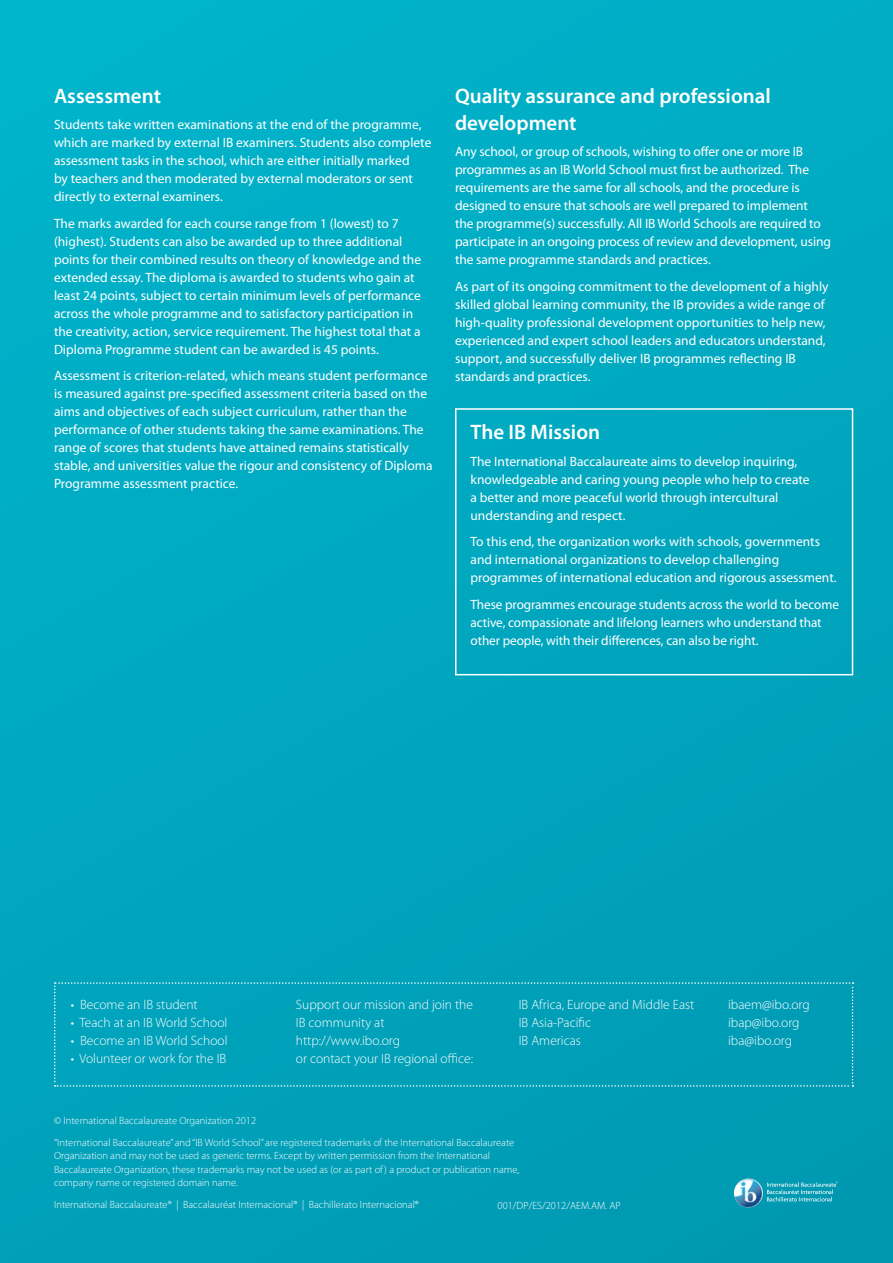
<style>
.page{position:relative;width:893px;height:1263px;background:#00a8c0}
.page>*{position:absolute;margin:0;border:0;box-sizing:border-box;transform-origin:0 0}
.t1{font:600 21px/27px "Myriad Pro";color:#fff}
.t2{font:13.5px/18px "Myriad Pro";color:#fff}
.t3{font:300 13.5px/18px "Myriad Pro";color:#fff}
.t4{font:300 10.5px/13.5px "Myriad Pro";color:#fff}
</style>
<div class="page">
<svg style="left:54px;top:982px;width:799px;height:105px"></svg>
<svg style="left:737px;top:1178px;width:12px;height:6px"></svg>
<div style="left:455px;top:408px;width:398px;height:267px;border:2px solid #fff"></div>
<h1 class="t1" style="left:54px;top:82px;width:109px">Assessment</h1>
<p class="t2" style="left:54px;top:116px;width:379px">Students take written examinations at the end of the programme, which are marked by external IB examiners. Students also complete assessment tasks in the school, which are either initially marked<br>by teachers and then moderated by external moderators or sent directly to external examiners.</p>
<p class="t2" style="left:54px;top:214px;width:369px">The marks awarded for each course range from 1 (lowest) to 7 (highest). Students can also be awarded up to three additional points for their combined results on theory of knowledge and the extended essay. The diploma is awarded to students who gain at least 24 points, subject to certain minimum levels of performance across the whole programme and to satisfactory participation in the creativity, action, service requirement. The highest total that a Diploma Programme student can be awarded is 45 points.</p>
<p class="t2" style="left:54px;top:367px;width:380px">Assessment is criterion-related, which means student performance is measured against pre-specified assessment criteria based on the aims and objectives of each subject curriculum, rather than the performance of other students taking the same examinations. The range of scores that students have attained remains statistically stable, and universities value the rigour and consistency of Diploma Programme assessment practice.</p>
<h1 class="t1" style="left:455px;top:82px;width:317px">Quality assurance and professional development</h1>
<p class="t2" style="left:455px;top:143px;width:377px">Any school, or group of schools, wishing to offer one or more IB programmes as an IB World School must first be authorized. The requirements are the same for all schools, and the procedure is designed to ensure that schools are well prepared to implement<br>the programme(s) successfully. All IB World Schools are required to participate in an ongoing process of review and development, using the same programme standards and practices.</p>
<p class="t2" style="left:455px;top:277px;width:375px">As part of its ongoing commitment to the development of a highly skilled global learning community, the IB provides a wide range of high-quality professional development opportunities to help new, experienced and expert school leaders and educators understand, support, and successfully deliver IB programmes reflecting IB standards and practices.</p>
<h1 class="t1" style="left:470px;top:418px;width:131px">The IB Mission</h1>
<p class="t2" style="left:470px;top:452px;width:341px">The International Baccalaureate aims to develop inquiring, knowledgeable and caring young people who help to create a better and more peaceful world through intercultural understanding and respect.</p>
<p class="t2" style="left:470px;top:532px;width:368px">To this end, the organization works with schools, governments and international organizations to develop challenging programmes of international education and rigorous assessment.</p>
<p class="t2" style="left:470px;top:595px;width:370px">These programmes encourage students across the world to become active, compassionate and lifelong learners who understand that other people, with their differences, can also be right.</p>
<p class="t3" style="left:71px;top:996px;width:129px">• Become an IB student</p>
<p class="t3" style="left:71px;top:1014px;width:158px">• Teach at an IB World School</p>
<p class="t3" style="left:71px;top:1032px;width:158px">• Become an IB World School</p>
<p class="t3" style="left:71px;top:1050px;width:157px">• Volunteer or work for the IB</p>
<p class="t3" style="left:296px;top:996px;width:179px">Support our mission and join the<br>IB community at http://www.ibo.org<br>or contact your IB regional office:</p>
<p class="t3" style="left:519px;top:996px;width:177px">IB Africa, Europe and Middle East<br>IB Asia-Pacific<br>IB Americas</p>
<p class="t3" style="left:728px;top:996px;width:83px">ibaem@ibo.org ibap@ibo.org iba@ibo.org</p>
<p class="t4" style="left:54px;top:1109px;width:462px;line-height:22px">© International Baccalaureate Organization 2012<br>“International Baccalaureate” and “IB World School” are registered trademarks of the International Baccalaureate</p>
<p class="t4" style="left:54px;top:1149px;width:467px">Organization and may not be used as generic terms. Except by written permission from the International<br>Baccalaureate Organization, these trademarks may not be used as (or as part of ) a product or publication name, company name or registered domain name.</p>
<p class="t4" style="left:54px;top:1198px;width:367px">International Baccalaureate® | Baccalauréat Internacional® | Bachillerato Internacional®</p>
<p class="t4" style="left:498px;top:1198px;width:125px">001/DP/ES/2012/AEM.AM. AP</p>
</div>
